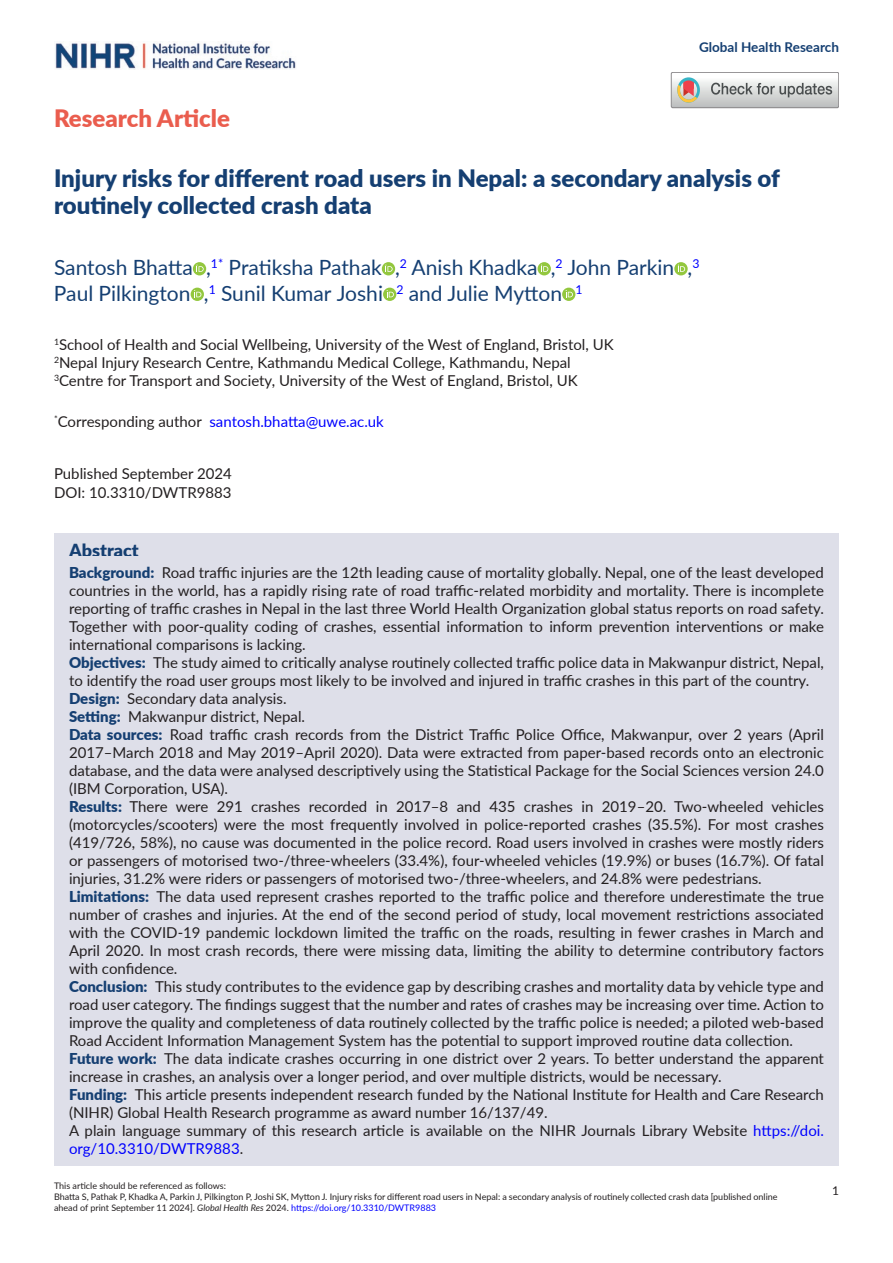
<style>
.page{position:relative;width:893px;height:1263px;background:#fff}
.page>*{position:absolute;margin:0;border:0;box-sizing:border-box;transform-origin:0 0}
.t1{font:900 24px/27px "Lato";color:#153f72}
.t2{font:900 24px "Lato";color:#ea5d4e}
.t3{font:21px/25.5px "Lato";color:#153f72}
.t4{font:900 18px "Lato";color:#153f72}
.t5{font:15px/18px "Lato";color:#231f20}
.t6{font:15px "Lato";color:#00f}
.t7{font:700 13.5px "Lato";color:#153f72}
.t8{font:12px "Lato";color:#231f20}
.t9{font:9px/10.6px "Lato";color:#231f20}
.s1{color:#231f20}
.s2{font-weight:900;color:#153f72}
.s3{color:#00f}
.s4{font-style:italic}
</style>
<div class="page">
<img style="left:55px;top:41px;width:241px;height:28px">
<svg style="left:671px;top:72px;width:168px;height:36px"></svg>
<div style="left:193px;top:262px;width:13px;height:13px;background:#93c73e;border-radius:50%"></div>
<svg style="left:196px;top:265px;width:8px;height:7px"></svg>
<svg style="left:382px;top:262px;width:13px;height:13px"></svg>
<svg style="left:385px;top:265px;width:8px;height:7px"></svg>
<div style="left:538px;top:262px;width:13px;height:13px;background:#93c73e;border-radius:50%"></div>
<svg style="left:541px;top:265px;width:7px;height:7px"></svg>
<svg style="left:674px;top:262px;width:14px;height:13px"></svg>
<svg style="left:678px;top:265px;width:7px;height:7px"></svg>
<svg style="left:191px;top:288px;width:13px;height:13px"></svg>
<svg style="left:194px;top:290px;width:7px;height:7px"></svg>
<svg style="left:383px;top:288px;width:13px;height:13px"></svg>
<svg style="left:387px;top:290px;width:7px;height:7px"></svg>
<svg style="left:562px;top:288px;width:13px;height:13px"></svg>
<svg style="left:566px;top:290px;width:7px;height:7px"></svg>
<div style="left:54px;top:533px;width:785px;height:36px;background:#dedfe9"></div>
<div style="left:54px;top:556px;width:785px;height:105px;background:#dedfe9"></div>
<div style="left:54px;top:646px;width:785px;height:51px;background:#dedfe9"></div>
<div style="left:54px;top:682px;width:785px;height:33px;background:#dedfe9"></div>
<div style="left:54px;top:700px;width:785px;height:33px;background:#dedfe9"></div>
<div style="left:54px;top:718px;width:785px;height:87px;background:#dedfe9"></div>
<div style="left:54px;top:790px;width:785px;height:105px;background:#dedfe9"></div>
<div style="left:54px;top:880px;width:785px;height:105px;background:#dedfe9"></div>
<div style="left:54px;top:970px;width:785px;height:87px;background:#dedfe9"></div>
<div style="left:54px;top:1042px;width:785px;height:51px;background:#dedfe9"></div>
<div style="left:54px;top:1078px;width:785px;height:51px;background:#dedfe9"></div>
<div style="left:54px;top:1114px;width:785px;height:51px;background:#dedfe9"></div>
<h1 class="t2" style="left:54px;top:101px;width:178px">Research Article</h1>
<p class="t7" style="left:699px;top:37px;width:141px">Global Health Research</p>
<h1 class="t1" style="left:54px;top:164px;width:727px">Injury risks for different road users in Nepal: a secondary analysis of routinely collected crash data</h1>
<h2 class="t3" style="left:54px;top:254px;width:647px">Santosh Bhatta ,<sup>1*</sup> Pratiksha Pathak ,<sup>2</sup> Anish Khadka ,<sup>2</sup> John Parkin ,<sup>3<br></sup>Paul Pilkington ,<sup>1</sup> Sunil Kumar Joshi <sup>2</sup> and Julie Mytton <sup>1</sup></h2>
<p class="t5" style="left:54px;top:335px;width:561px"><sup>1</sup>School of Health and Social Wellbeing, University of the West of England, Bristol, UK<br><sup>2</sup>Nepal Injury Research Centre, Kathmandu Medical College, Kathmandu, Nepal<br><sup>3</sup>Centre for Transport and Society, University of the West of England, Bristol, UK</p>
<p class="t6" style="left:54px;top:411px;width:331px"><sup>*</sup><span class="s1">Corresponding author</span> santosh.bhatta@uwe.ac.uk</p>
<p class="t5" style="left:54px;top:463px;width:179px;line-height:19.5px">Published September 2024<br>DOI: 10.3310/DWTR9883</p>
<p class="t4" style="left:69px;top:536px;width:71px">Abstract</p>
<p class="t5" style="left:69px;top:562px;width:756px"><span class="s2">Background:</span> Road traffic injuries are the 12th leading cause of mortality globally. Nepal, one of the least developed countries in the world, has a rapidly rising rate of road traffic-related morbidity and mortality. There is incomplete reporting of traffic crashes in Nepal in the last three World Health Organization global status reports on road safety.<br>Together with poor-quality coding of crashes, essential information to inform prevention interventions or make international comparisons is lacking.<br><span class="s2">Objectives:</span> The study aimed to critically analyse routinely collected traffic police data in Makwanpur district, Nepal, to identify the road user groups most likely to be involved and injured in traffic crashes in this part of the country.<br><span class="s2">Design:</span> Secondary data analysis.<br><span class="s2">Setting:</span> Makwanpur district, Nepal.<br><span class="s2">Data sources:</span> Road traffic crash records from the District Traffic Police Office, Makwanpur, over 2 years (April 2017–March 2018 and May 2019–April 2020). Data were extracted from paper-based records onto an electronic database, and the data were analysed descriptively using the Statistical Package for the Social Sciences version 24.0 (IBM Corporation, USA).<br><span class="s2">Results:</span> There were 291 crashes recorded in 2017–8 and 435 crashes in 2019–20. Two-wheeled vehicles (motorcycles/scooters) were the most frequently involved in police-reported crashes (35.5%). For most crashes (419/726, 58%), no cause was documented in the police record. Road users involved in crashes were mostly riders or passengers of motorised two-/three-wheelers (33.4%), four-wheeled vehicles (19.9%) or buses (16.7%). Of fatal injuries, 31.2% were riders or passengers of motorised two-/three-wheelers, and 24.8% were pedestrians.<br><span class="s2">Limitations:</span> The data used represent crashes reported to the traffic police and therefore underestimate the true number of crashes and injuries. At the end of the second period of study, local movement restrictions associated with the COVID-19 pandemic lockdown limited the traffic on the roads, resulting in fewer crashes in March and April 2020. In most crash records, there were missing data, limiting the ability to determine contributory factors with confidence.<br><span class="s2">Conclusion:</span> This study contributes to the evidence gap by describing crashes and mortality data by vehicle type and road user category. The findings suggest that the number and rates of crashes may be increasing over time. Action to improve the quality and completeness of data routinely collected by the traffic police is needed; a piloted web-based Road Accident Information Management System has the potential to support improved routine data collection.<br><span class="s2">Future work:</span> The data indicate crashes occurring in one district over 2 years. To better understand the apparent increase in crashes, an analysis over a longer period, and over multiple districts, would be necessary.<br><span class="s2">Funding:</span> This article presents independent research funded by the National Institute for Health and Care Research (NIHR) Global Health Research programme as award number 16/137/49.<br>A plain language summary of this research article is available on the NIHR Journals Library Website <span class="s3">https://doi. org/10.3310/DWTR9883</span>.</p>
<p class="t9" style="left:54px;top:1180px;width:725px">This article should be referenced as follows:<br>Bhatta S, Pathak P, Khadka A, Parkin J, Pilkington P, Joshi SK, Mytton J<span class="s4">.</span> Injury risks for different road users in Nepal: a secondary analysis of routinely collected crash data [published online ahead of print September 11 2024]. <span class="s4">Global Health Res</span> 2024. <span class="s3">https://doi.org/10.3310/DWTR9883</span></p>
<p class="t8" style="left:832px;top:1182px;width:8px">1</p>
</div>
